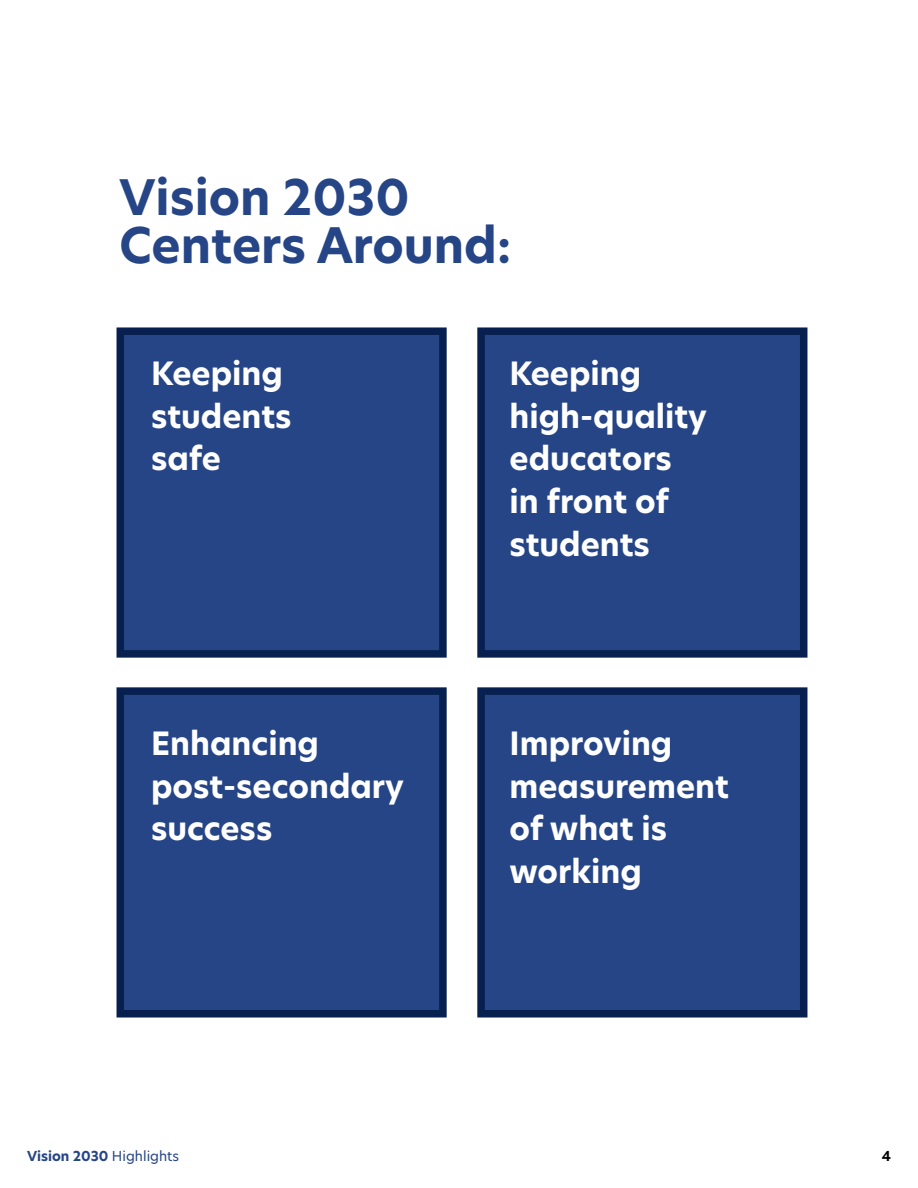
<style>
.page{position:relative;width:918px;height:1188px;background:#fff}
.page>*{position:absolute;margin:0;border:0;box-sizing:border-box;transform-origin:0 0}
.t1{font:700 48px/48.6px "New Hero";color:#264586}
.t2{font:700 31.5px/42.6px "New Hero";color:#fff}
.t3{font:700 13.5px "New Hero";color:#264586}
.t4{font:700 13.5px "New Hero";color:#000}
.s1{font-weight:400}
</style>
<div class="page">
<div style="left:117px;top:327px;width:330px;height:331px;background:#264586;border:8px solid #082050"></div>
<div style="left:117px;top:687px;width:330px;height:331px;background:#264586;border:8px solid #082050"></div>
<div style="left:477px;top:327px;width:330px;height:331px;background:#264586;border:8px solid #082050"></div>
<div style="left:477px;top:687px;width:330px;height:331px;background:#264586;border:8px solid #082050"></div>
<p class="t1" style="left:120px;top:173px;width:393px">Vision 2030<br>Centers Around:</p>
<p class="t2" style="left:151px;top:352px;width:142px">Keeping students safe</p>
<p class="t2" style="left:151px;top:722px;width:254px">Enhancing post-secondary success</p>
<p class="t2" style="left:510px;top:352px;width:199px">Keeping high-quality educators in front of students</p>
<p class="t2" style="left:510px;top:722px;width:221px">Improving measurement of what is working</p>
<p class="t3" style="left:27px;top:1147px;width:154px">Vision 2030 <span class="s1">Highlights</span></p>
<p class="t4" style="left:882px;top:1147px;width:11px">4</p>
</div>
